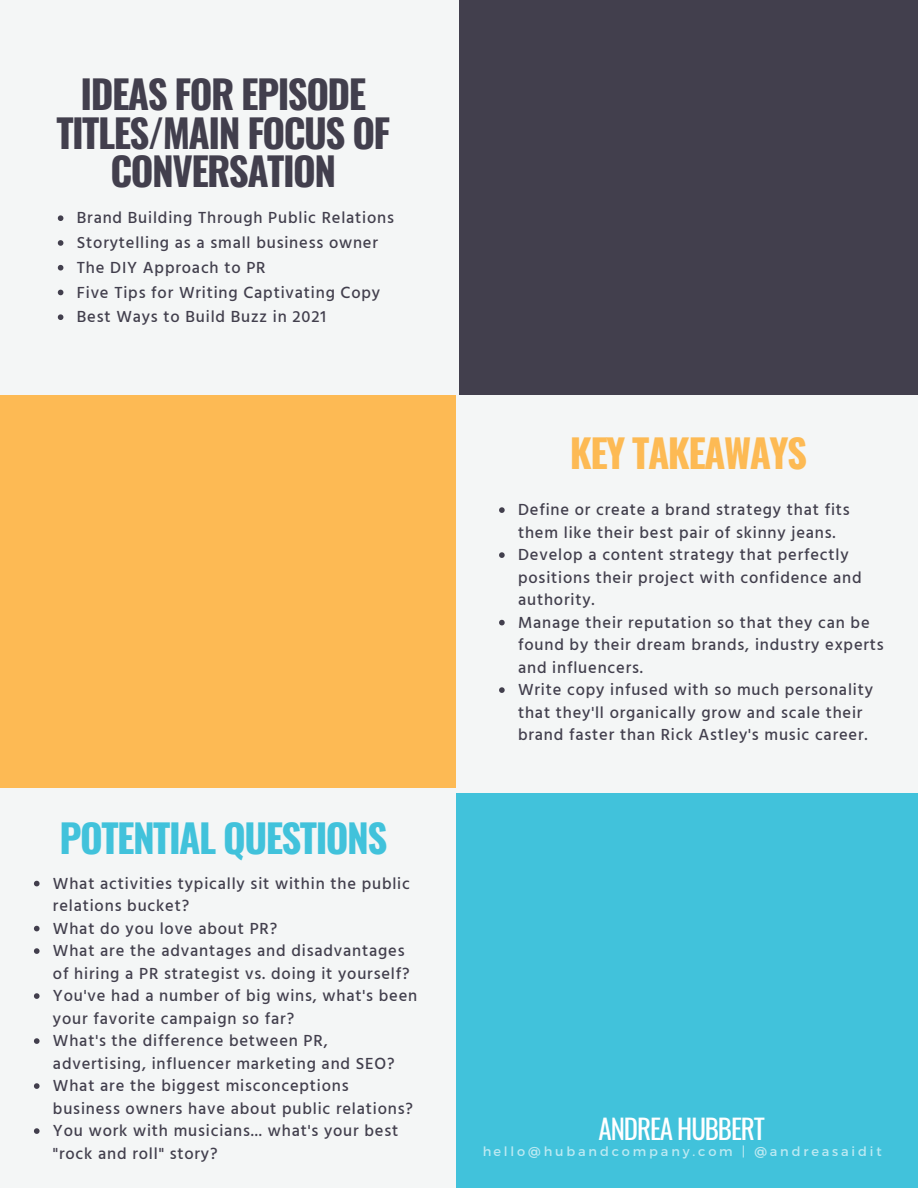
<style>
.page{position:relative;width:918px;height:1188px;background:#f4f6f6}
.page>*{position:absolute;margin:0;border:0;box-sizing:border-box;transform-origin:0 0}
.t1{font:700 38.85px/38.1px "Oswald";letter-spacing:-.04em;color:#423f4d;text-align:center}
.t2{font:700 38.85px "Oswald";letter-spacing:-.04em;color:#41c2db}
.t3{font:700 38.85px "Oswald";letter-spacing:-.04em;color:#fdba54}
.t4{font:27px "Oswald";letter-spacing:-.04em;color:#fff}
.t5{font:500 16.5px/22.5px "Hind Guntur";letter-spacing:.05em;color:#423f4d}
.t6{font:12.9px "Montserrat";letter-spacing:.22em;color:#fff}
</style>
<div class="page">
<div style="left:459px;top:0;width:459px;height:395px;background:#423f4d"></div>
<div style="left:0;top:395px;width:456px;height:393px;background:#fdba54"></div>
<div style="left:456px;top:793px;width:462px;height:395px;background:#41c2db"></div>
<svg style="left:58px;top:215px;width:5px;height:6px"></svg>
<svg style="left:58px;top:240px;width:5px;height:6px"></svg>
<svg style="left:58px;top:265px;width:5px;height:6px"></svg>
<svg style="left:58px;top:290px;width:5px;height:5px"></svg>
<svg style="left:58px;top:314px;width:5px;height:6px"></svg>
<svg style="left:499px;top:507px;width:6px;height:6px"></svg>
<svg style="left:499px;top:552px;width:6px;height:6px"></svg>
<svg style="left:499px;top:620px;width:6px;height:5px"></svg>
<svg style="left:499px;top:687px;width:6px;height:6px"></svg>
<svg style="left:34px;top:881px;width:6px;height:5px"></svg>
<svg style="left:34px;top:926px;width:6px;height:5px"></svg>
<svg style="left:34px;top:948px;width:6px;height:6px"></svg>
<svg style="left:34px;top:993px;width:6px;height:6px"></svg>
<svg style="left:34px;top:1038px;width:6px;height:6px"></svg>
<svg style="left:34px;top:1083px;width:6px;height:6px"></svg>
<svg style="left:34px;top:1128px;width:6px;height:6px"></svg>
<p class="t1" style="left:56px;top:74px;width:336px">IDEAS FOR EPISODE<br>TITLES/MAIN FOCUS OF<br>CONVERSATION</p>
<p class="t5" style="left:77px;top:206px;width:319px">Brand Building Through Public Relations</p>
<p class="t5" style="left:77px;top:231px;width:303px">Storytelling as a small business owner</p>
<p class="t5" style="left:77px;top:256px;width:190px">The DIY Approach to PR</p>
<p class="t5" style="left:77px;top:281px;width:305px">Five Tips for Writing Captivating Copy</p>
<p class="t5" style="left:77px;top:305px;width:251px">Best Ways to Build Buzz in 2021</p>
<p class="t2" style="left:60px;top:808px;width:329px">POTENTIAL QUESTIONS</p>
<p class="t5" style="left:53px;top:872px;width:358px">What activities typically sit within the public relations bucket?</p>
<p class="t5" style="left:53px;top:917px;width:226px">What do you love about PR?</p>
<p class="t5" style="left:53px;top:939px;width:358px">What are the advantages and disadvantages of hiring a PR strategist vs. doing it yourself?</p>
<p class="t5" style="left:53px;top:984px;width:366px">You've had a number of big wins, what's been your favorite campaign so far?</p>
<p class="t5" style="left:53px;top:1029px;width:343px">What's the difference between PR, advertising, influencer marketing and SEO?</p>
<p class="t5" style="left:53px;top:1074px;width:362px">What are the biggest misconceptions business owners have about public relations?</p>
<p class="t5" style="left:53px;top:1119px;width:347px">You work with musicians... what's your best "rock and roll" story?</p>
<p class="t3" style="left:570px;top:423px;width:239px">KEY TAKEAWAYS</p>
<p class="t5" style="left:518px;top:498px;width:333px">Define or create a brand strategy that fits them like their best pair of skinny jeans.</p>
<p class="t5" style="left:518px;top:543px;width:345px">Develop a content strategy that perfectly positions their project with confidence and authority.</p>
<p class="t5" style="left:518px;top:611px;width:367px">Manage their reputation so that they can be found by their dream brands, industry experts and influencers.</p>
<p class="t5" style="left:518px;top:678px;width:356px">Write copy infused with so much personality that they'll organically grow and scale their brand faster than Rick Astley's music career.</p>
<p class="t4" style="left:599px;top:1108px;width:168px">ANDREA HUBBERT</p>
<p class="t6" style="left:482px;top:1143px;width:401px">hello@hubandcompany.com | @andreasaidit</p>
</div>
